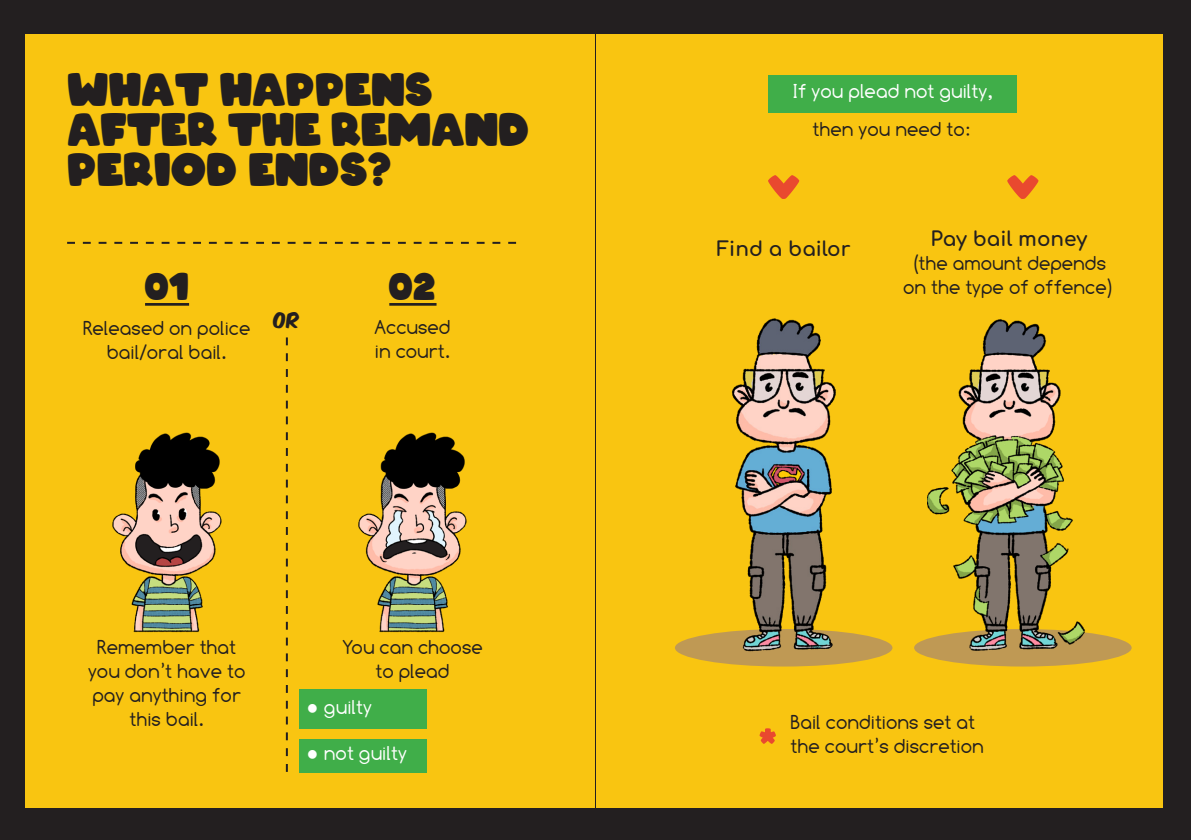
<style>
.page{position:relative;width:1191px;height:840px;background:#fff}
.page>*{position:absolute;margin:0;border:0;box-sizing:border-box;transform-origin:0 0}
.t1{font:44px/40px "ARCO";color:#231f20}
.t2{font:36.4px "ARCO";color:#231f20}
.BODY_TEKS_3{font:20px/24px "Comfortaa";color:#231f20}
.BODY_TEXT_2{font:20px/24px "Comfortaa";color:#231f20;text-align:center}
.BODY_TEKS_3-2{font:20px "Comfortaa";color:#fff}
.BODY_TEKS_3-3{font:700 20px "Comfortaa";color:#231f20}
.t3{font:18.4px "Komika Axis";color:#231f20}
.s1{font-family:"Century"}
</style>
<div class="page">
<div style="left:0;top:0;width:1191px;height:839px;background:#231f20"></div>
<div style="left:26px;top:34px;width:1136px;height:772px;background:#f9c511"></div>
<div style="left:914px;top:628px;width:217px;height:38px;background:#bf9954;border-radius:50%"></div>
<div style="left:675px;top:628px;width:217px;height:38px;background:#bf9954;border-radius:50%"></div>
<div style="left:298px;top:688px;width:128px;height:39px;background:#40ae49"></div>
<div style="left:768px;top:75px;width:248px;height:37px;background:#40ae49"></div>
<div style="left:298px;top:739px;width:128px;height:33px;background:#40ae49"></div>
<img style="left:723px;top:318px;width:120px;height:334px">
<img style="left:927px;top:319px;width:164px;height:340px">
<img style="left:112px;top:432px;width:110px;height:199px">
<img style="left:358px;top:432px;width:109px;height:199px">
<hr style="left:595px;top:0;width:1px;height:839px;background:#231f20">
<svg style="left:67px;top:242px;width:449px;height:2px"></svg>
<svg style="left:286px;top:337px;width:2px;height:434px"></svg>
<hr style="left:145px;top:303px;width:44px;height:2px;background:#231f20">
<hr style="left:389px;top:303px;width:47px;height:2px;background:#231f20">
<svg style="left:759px;top:728px;width:17px;height:15px"></svg>
<svg style="left:768px;top:175px;width:31px;height:24px"></svg>
<svg style="left:1007px;top:175px;width:31px;height:24px"></svg>
<p class="t1" style="left:68px;top:71px;width:464px">WHAT HAPPENS<br>AFTER THE REMAND<br>PERIOD ENDS?</p>
<p class="BODY_TEKS_3-2" style="left:793px;top:80px;width:201px">If you plead not guilty,</p>
<p class="BODY_TEKS_3" style="left:813px;top:117px;width:159px">then you need to:</p>
<p class="BODY_TEKS_3-3" style="left:717px;top:230px;width:135px">Find a bailor</p>
<p class="BODY_TEKS_3-3" style="left:930px;top:220px;width:158px">Pay bail money</p>
<p class="BODY_TEKS_3" style="left:911px;top:251px;width:196px">(the amount depends</p>
<p class="t2" style="left:145px;top:266px;width:45px">01</p>
<p class="t2" style="left:389px;top:266px;width:49px">02</p>
<p class="BODY_TEKS_3" style="left:903px;top:275px;width:212px">on the type of offence)</p>
<p class="t3" style="left:274px;top:311px;width:28px">Or</p>
<p class="BODY_TEXT_2" style="left:375px;top:315px;width:78px">Accused</p>
<p class="BODY_TEXT_2" style="left:375px;top:339px;width:77px">in court.</p>
<p class="BODY_TEXT_2" style="left:83px;top:315px;width:169px">Released on police bail/oral bail.</p>
<p class="BODY_TEKS_3" style="left:88px;top:634px;width:159px;text-align:center">Remember that you don’t have to pay anything for this bail.</p>
<p class="BODY_TEXT_2" style="left:342px;top:635px;width:142px">You can choose</p>
<p class="BODY_TEXT_2" style="left:376px;top:659px;width:76px">to plead</p>
<p class="BODY_TEKS_3-2" style="left:307px;top:695px;width:67px"><span class="s1">●</span> guilty</p>
<p class="BODY_TEKS_3-2" style="left:307px;top:741px;width:102px"><span class="s1">●</span> not guilty</p>
<p class="BODY_TEKS_3" style="left:791px;top:710px;width:195px">Bail conditions set at the court’s discretion</p>
</div>
